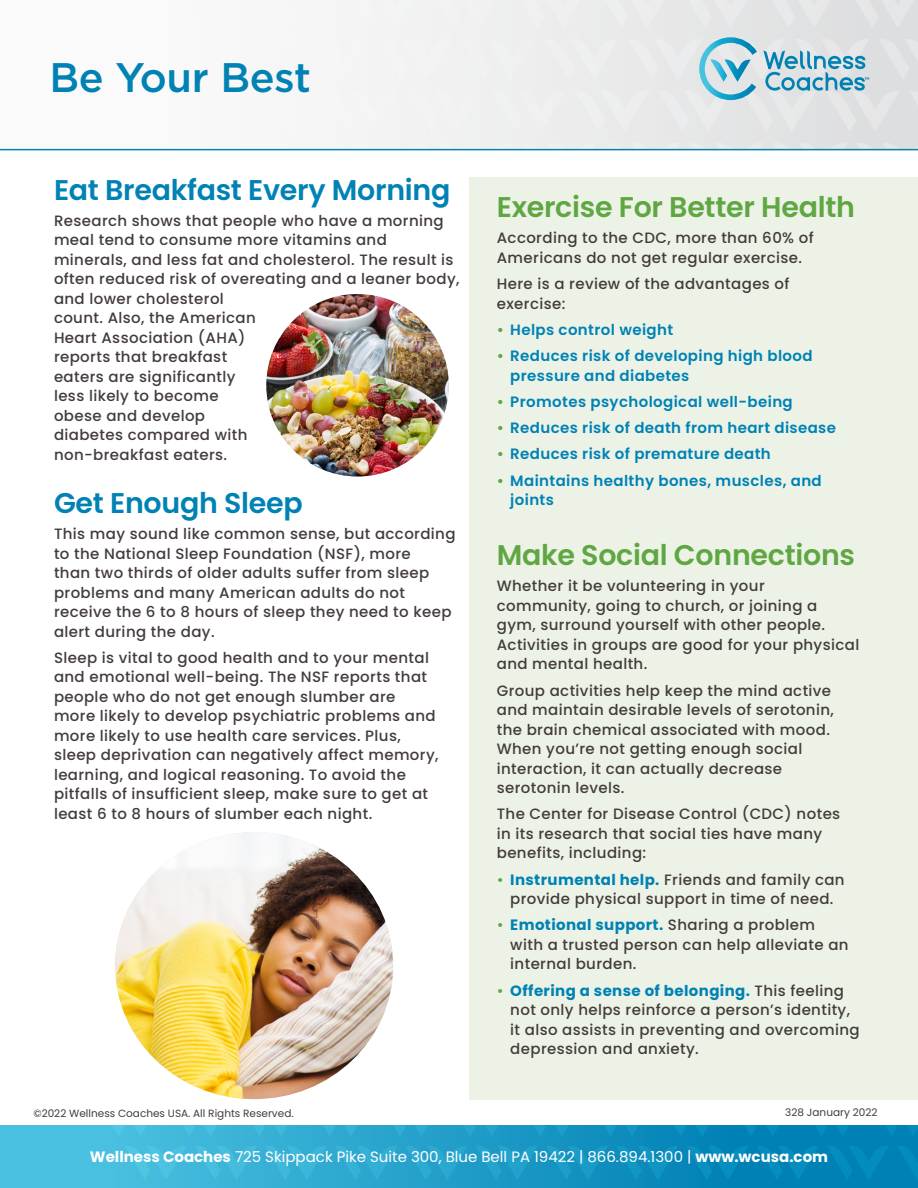
<style>
.page{position:relative;width:918px;height:1188px;background:#fff}
.page>*{position:absolute;margin:0;border:0;box-sizing:border-box;transform-origin:0 0}
.t1{font:500 41.25px "Gotham";letter-spacing:-.01em;color:#0082b5}
.t2{font:600 28.5px "Poppins";letter-spacing:-.01em;color:#60a744}
.t3{font:600 28.5px "Poppins";letter-spacing:-.01em;color:#0082b5}
.Body_Copy{font:500 15px/19.5px "Poppins";letter-spacing:.025em;color:#433c3a}
.Body_Copy-2{font:600 15px/19.5px "Poppins";letter-spacing:.025em;color:#0082b5}
.t4{font:15px "Poppins";color:#fff}
.Lead_para{font:10.5px "Poppins";color:#433c3a}
.s1{color:#60a744}
.s2{font-weight:700;color:#0082b5}
.s3{font-weight:700}
</style>
<div class="page">
<div style="left:470px;top:177px;width:448px;height:923px;background:#ecf3e6"></div>
<div style="left:0;top:0;width:918px;height:149px;background:linear-gradient(to right,#fffeff,#e0e0e1)"></div>
<hr style="left:0;top:149px;width:918px;height:1px;background:#0082b5">
<svg style="left:699px;top:37px;width:170px;height:63px;background:#b0d0db"></svg>
<div style="left:0;top:1126px;width:918px;height:62px;background:linear-gradient(to right,#52c7e4,#007ab0)"></div>
<svg style="left:120px;top:1126px;width:798px;height:11px;background:#1d9ac6"></svg>
<img style="left:266px;top:294px;width:183px;height:183px;border-radius:91px">
<img style="left:115px;top:832px;width:278px;height:267px">
<p class="t1" style="left:50px;top:50px;width:263px">Be Your Best</p>
<p class="t3" style="left:54px;top:173px;width:398px">Eat Breakfast Every Morning</p>
<p class="Body_Copy" style="left:54px;top:211px;width:407px">Research shows that people who have a morning meal tend to consume more vitamins and minerals, and less fat and cholesterol. The result is often reduced risk of overeating and a leaner body, and lower cholesterol<br>count. Also, the American<br>Heart Association (AHA)<br>reports that breakfast<br>eaters are significantly<br>less likely to become<br>obese and develop<br>diabetes compared with<br>non-breakfast eaters.</p>
<p class="t3" style="left:54px;top:486px;width:250px">Get Enough Sleep</p>
<p class="Body_Copy" style="left:54px;top:524px;width:403px">This may sound like common sense, but according to the National Sleep Foundation (NSF), more<br>than two thirds of older adults suffer from sleep problems and many American adults do not receive the 6 to 8 hours of sleep they need to keep alert during the day.</p>
<p class="Body_Copy" style="left:54px;top:648px;width:386px">Sleep is vital to good health and to your mental and emotional well-being. The NSF reports that people who do not get enough slumber are more likely to develop psychiatric problems and more likely to use health care services. Plus, sleep deprivation can negatively affect memory, learning, and logical reasoning. To avoid the pitfalls of insufficient sleep, make sure to get at least 6 to 8 hours of slumber each night.</p>
<p class="Lead_para" style="left:33px;top:1107px;width:262px">©2022 Wellness Coaches USA. All Rights Reserved.</p>
<p class="t2" style="left:497px;top:191px;width:360px">Exercise For Better Health</p>
<p class="Body_Copy" style="left:497px;top:229px;width:319px">According to the CDC, more than 60% of<br>Americans do not get regular exercise.</p>
<p class="Body_Copy" style="left:497px;top:274px;width:294px">Here is a review of the advantages of exercise:</p>
<p class="Body_Copy-2" style="left:497px;top:320px;width:178px"><span class="s1">•</span> Helps control weight</p>
<p class="Body_Copy-2" style="left:510px;top:346px;width:304px;text-indent:-14px"><span class="s1">•</span> Reduces risk of developing high blood pressure and diabetes</p>
<p class="Body_Copy-2" style="left:497px;top:392px;width:297px"><span class="s1">•</span> Promotes psychological well-being</p>
<p class="Body_Copy-2" style="left:497px;top:418px;width:341px"><span class="s1">•</span> Reduces risk of death from heart disease</p>
<p class="Body_Copy-2" style="left:497px;top:445px;width:276px"><span class="s1">•</span> Reduces risk of premature death</p>
<p class="Body_Copy-2" style="left:510px;top:471px;width:313px;text-indent:-14px"><span class="s1">•</span> Maintains healthy bones, muscles, and joints</p>
<p class="t2" style="left:497px;top:539px;width:360px">Make Social Connections</p>
<p class="Body_Copy" style="left:497px;top:576px;width:364px">Whether it be volunteering in your community, going to church, or joining a gym, surround yourself with other people.<br>Activities in groups are good for your physical and mental health.</p>
<p class="Body_Copy" style="left:497px;top:681px;width:339px">Group activities help keep the mind active and maintain desirable levels of serotonin, the brain chemical associated with mood.<br>When you’re not getting enough social interaction, it can actually decrease serotonin levels.</p>
<p class="Body_Copy" style="left:497px;top:804px;width:345px">The Center for Disease Control (CDC) notes in its research that social ties have many benefits, including:</p>
<p class="Body_Copy" style="left:497px;top:870px;width:349px;text-align:center"><span class="s1">•</span> <span class="s2">Instrumental help.</span> Friends and family can provide physical support in time of need.</p>
<p class="Body_Copy" style="left:510px;top:915px;width:340px;text-indent:-14px"><span class="s1">•</span> <span class="s2">Emotional support.</span> Sharing a problem with a trusted person can help alleviate an internal burden.</p>
<p class="Body_Copy" style="left:510px;top:981px;width:351px;text-indent:-14px"><span class="s1">•</span> <span class="s2">Offering a sense of belonging.</span> This feeling not only helps reinforce a person’s identity, it also assists in preventing and overcoming depression and anxiety.</p>
<p class="Lead_para" style="left:785px;top:1106px;width:94px">328 January 2022</p>
<p class="t4" style="left:90px;top:1148px;width:740px"><span class="s3">Wellness Coaches</span> 725 Skippack Pike Suite 300, Blue Bell PA 19422 | 866.894.1300 | <span class="s3">www.wcusa.com</span></p>
</div>
